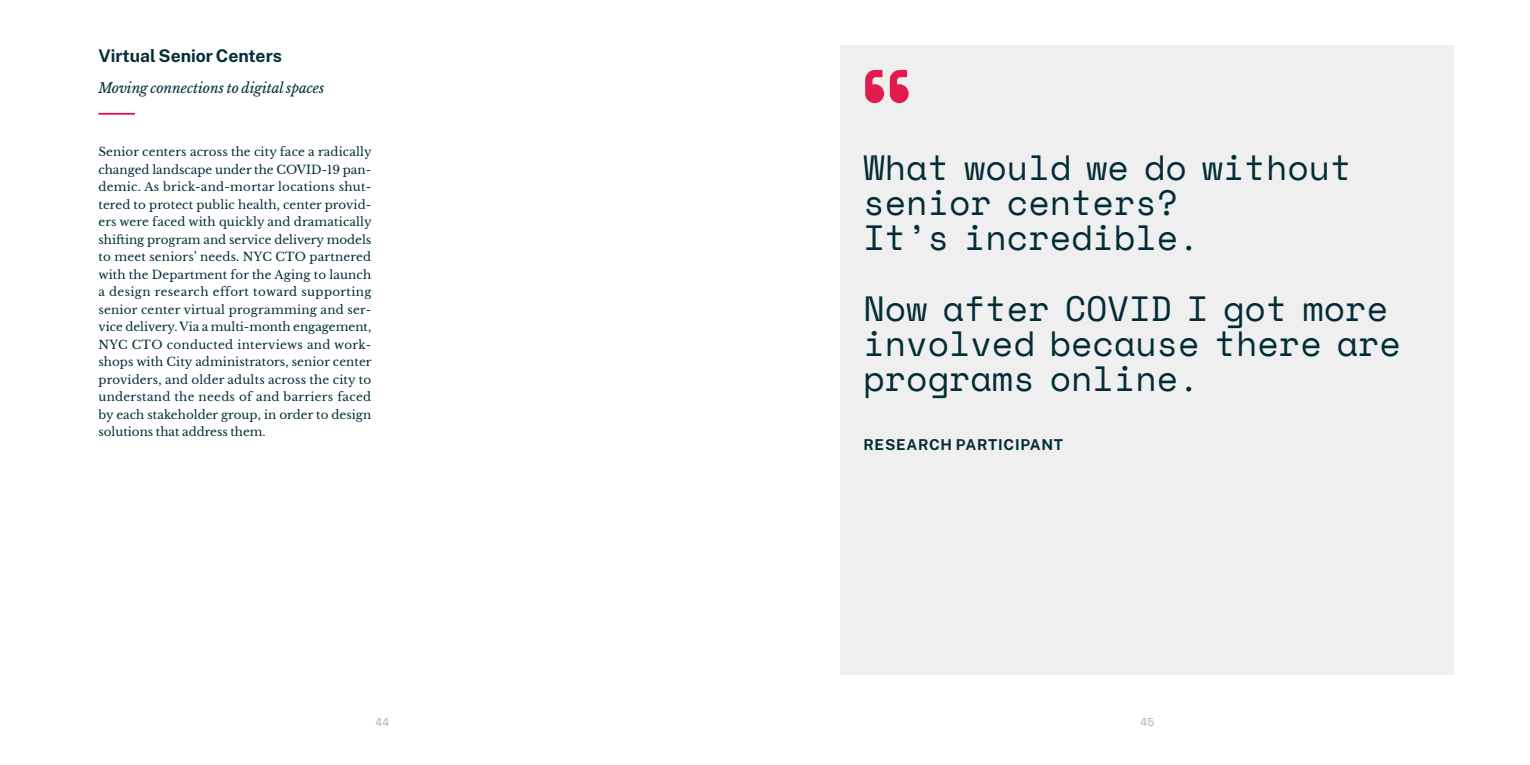
<style>
.page{position:relative;width:1530px;height:765px;background:#fff}
.page>*{position:absolute;margin:0;border:0;box-sizing:border-box;transform-origin:0 0}
.Quote_M{font:135px "Space Mono";color:#e21b4e}
.Quote_M-2{font:35px/35px "Space Mono";color:#032d36}
.Heading_2{font:700 17.5px "Public Sans";color:#032d36}
.Attribution_L_Left-A{font:700 15px "Public Sans";letter-spacing:.05em;color:#032d36}
.Heading_3{font:italic 13.75px "Libre Baskerville";color:#032d36}
.Body_Left-Justified{font:11.88px/17.5px "Libre Baskerville";color:#032d36;text-align:justify}
.t1{font:11.25px "Space Mono";color:#aaaeb3}
</style>
<div class="page">
<hr style="left:98px;top:113px;width:37px;height:2px;background:#e21b4e">
<div style="left:841px;top:45px;width:613px;height:630px;background:#efeff0"></div>
<h2 class="Heading_2" style="left:98px;top:42px;width:185px">Virtual Senior Centers</h2>
<h3 class="Heading_3" style="left:98px;top:80px;width:228px">Moving connections to digital spaces</h3>
<p class="Quote_M" style="left:846px;top:19px;width:84px">“</p>
<p class="Body_Left-Justified" style="left:98px;top:143px;width:275px">Senior centers across the city face a radically changed landscape under the COVID-19 pan&shy;demic. As brick-and-mortar locations shut&shy;tered to protect public health, center provid&shy;ers were faced with quickly and dramatically shifting program and service delivery models to meet seniors’ needs. NYC CTO partnered with the Department for the Aging to launch a design research effort toward supporting senior center virtual programming and ser&shy;vice delivery. Via a multi-month engagement, NYC CTO conducted interviews and work&shy;shops with City administrators, senior center providers, and older adults across the city to understand the needs of and barriers faced by each stakeholder group, in order to design solutions that address them.</p>
<p class="Quote_M-2" style="left:863px;top:149px;width:490px">What would we do without senior centers?<br>It’s incredible.</p>
<p class="Quote_M-2" style="left:863px;top:290px;width:539px">Now after COVID I got more involved because there are programs online.</p>
<p class="Attribution_L_Left-A" style="left:863px;top:433px;width:201px">RESEARCH PARTICIPANT</p>
<p class="t1" style="left:376px;top:714px;width:15px">44</p>
<p class="t1" style="left:1141px;top:714px;width:15px">45</p>
</div>
